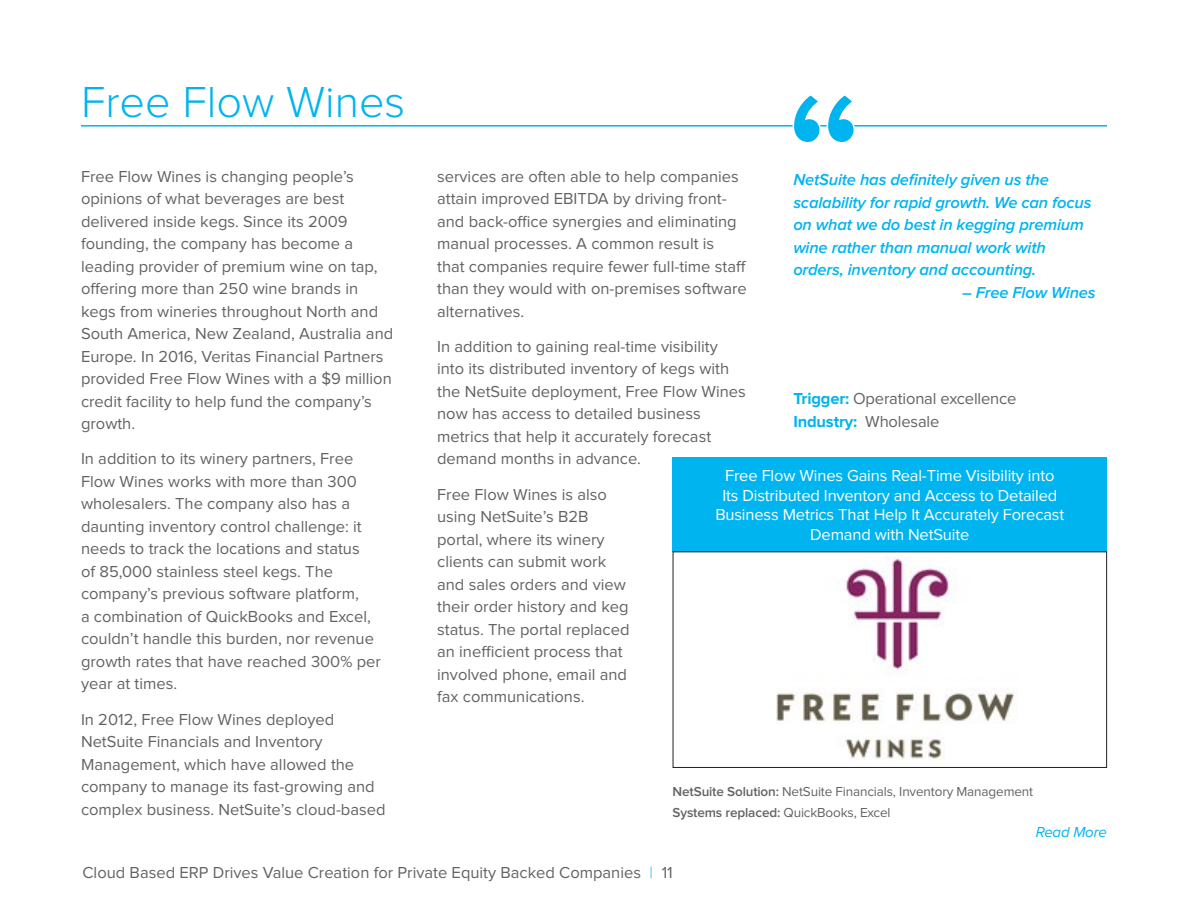
<style>
.page{position:relative;width:1188px;height:918px;background:#fff}
.page>*{position:absolute;margin:0;border:0;box-sizing:border-box;transform-origin:0 0}
.t1{font:300 45px "Proxima Nova";color:#00b4ef}
.Text{font:16.5px/22.5px "Proxima Nova";color:#636366}
.Text-2{font:italic 600 16.5px/22.5px "Proxima Nova";letter-spacing:-.01em;color:#00b4ef}
.Text-3{font:16.5px/19.5px "Proxima Nova";letter-spacing:-.01em;color:#fff;text-align:center}
.Text-4{font:700 16.5px "Proxima Nova";letter-spacing:-.01em;color:#00b4ef}
.Text-5{font:italic 15px "Proxima Nova";letter-spacing:-.01em;color:#00b4ef}
.Text-6{font:13.5px "Proxima Nova";letter-spacing:-.01em;color:#636366}
.Text-7{font:600 13.5px "Proxima Nova";letter-spacing:-.01em;color:#636366}
.s1{font-weight:700;color:#00b4ef}
.s2{font-weight:400;color:#636366}
.s3{font-weight:600}
.s4{font-weight:400}
.s5{color:#40c7f3}
</style>
<div class="page">
<div style="left:673px;top:457px;width:434px;height:94px;background:#00b4ef"></div>
<hr style="left:81px;top:125px;width:1026px;height:2px;background:#00b4ef">
<svg style="left:792px;top:95px;width:64px;height:47px"></svg>
<img style="left:776px;top:555px;width:239px;height:205px">
<div style="left:673px;top:551px;width:434px;height:217px;border:1px solid #231f20"></div>
<h1 class="t1" style="left:81px;top:81px;width:326px">Free Flow Wines</h1>
<p class="Text" style="left:81px;top:166px;width:314px">Free Flow Wines is changing people’s opinions of what beverages are best delivered inside kegs. Since its 2009 founding, the company has become a leading provider of premium wine on tap, offering more than 250 wine brands in kegs from wineries throughout North and South America, New Zealand, Australia and Europe. In 2016, Veritas Financial Partners provided Free Flow Wines with a $9 million credit facility to help fund the company’s growth.</p>
<p class="Text" style="left:81px;top:448px;width:301px">In addition to its winery partners, Free Flow Wines works with more than 300 wholesalers. The company also has a daunting inventory control challenge: it needs to track the locations and status<br>of 85,000 stainless steel kegs. The company’s previous software platform,<br>a combination of QuickBooks and Excel, couldn’t handle this burden, nor revenue growth rates that have reached 300% per year at times.</p>
<p class="Text" style="left:81px;top:709px;width:306px">In 2012, Free Flow Wines deployed NetSuite Financials and Inventory Management, which have allowed the company to manage its fast-growing and complex business. NetSuite’s cloud-based</p>
<p class="Text" style="left:437px;top:166px;width:311px">services are often able to help companies attain improved EBITDA by driving front&shy;and back-office synergies and eliminating manual processes. A common result is<br>that companies require fewer full-time staff than they would with on-premises software alternatives.</p>
<p class="Text" style="left:437px;top:336px;width:310px">In addition to gaining real-time visibility into its distributed inventory of kegs with the NetSuite deployment, Free Flow Wines now has access to detailed business metrics that help it accurately forecast demand months in advance.</p>
<p class="Text" style="left:437px;top:484px;width:194px">Free Flow Wines is also using NetSuite’s B2B portal, where its winery clients can submit work and sales orders and view their order history and keg status. The portal replaced an inefficient process that involved phone, email and fax communications.</p>
<p class="Text-2" style="left:793px;top:169px;width:300px">NetSuite has definitely given us the scalability for rapid growth. We can focus on what we do best in kegging premium wine rather than manual work with orders, inventory and accounting.</p>
<p class="Text-2" style="left:962px;top:282px;width:135px">– Free Flow Wines</p>
<p class="Text" style="left:793px;top:388px;width:225px"><span class="s1">Trigger:</span> Operational excellence</p>
<p class="Text-4" style="left:793px;top:414px;width:148px">Industry: <span class="s2">Wholesale</span></p>
<p class="Text-3" style="left:715px;top:467px;width:350px">Free Flow Wines Gains Real-Time Visibility into Its Distributed Inventory and Access to Detailed Business Metrics That Help It Accurately Forecast Demand with NetSuite</p>
<p class="Text-6" style="left:673px;top:786px;width:362px"><span class="s3">NetSuite Solution:</span> NetSuite Financials, Inventory Management</p>
<p class="Text-7" style="left:673px;top:806px;width:219px">Systems replaced: <span class="s4">QuickBooks, Excel</span></p>
<p class="Text-5" style="left:1036px;top:825px;width:73px">Read More</p>
<p class="Text" style="left:82px;top:862px;width:592px">Cloud Based ERP Drives Value Creation for Private Equity Backed Companies <span class="s5">|</span> 11</p>
</div>
